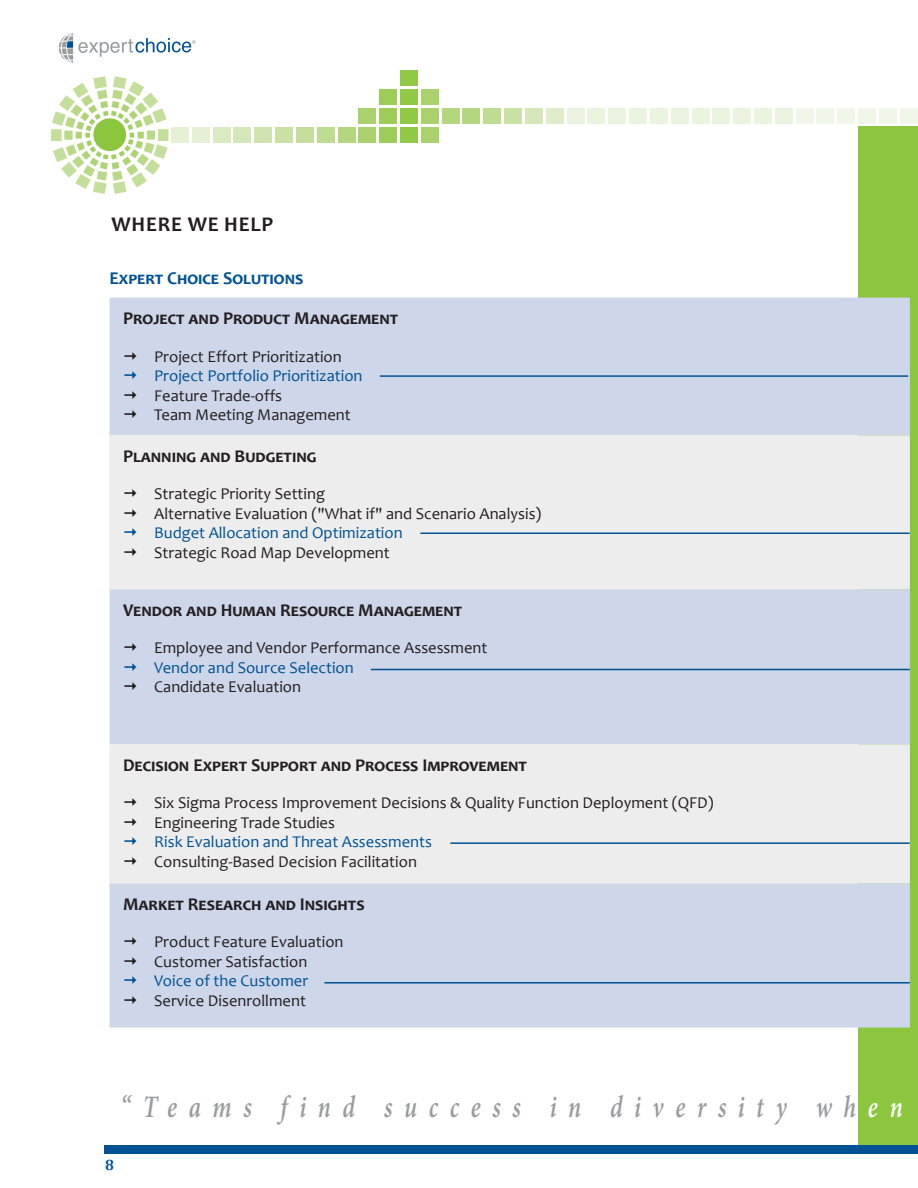
<style>
.page{position:relative;width:918px;height:1188px;background:#fff}
.page>*{position:absolute;margin:0;border:0;box-sizing:border-box;transform-origin:0 0}
.t1{font:italic 600 31.2px "Minion Pro";letter-spacing:.485em;color:#9b9ca0;scale:.77 1}
.t2{font:700 21px "Candara";color:#231f20}
.t3{font:700 18px "Candara";letter-spacing:.065em;color:#231f20}
.t4{font:700 18px "Candara";letter-spacing:.015em;color:#231f20}
.t5{font:700 18px "Candara";letter-spacing:.04em;color:#231f20}
.t6{font:700 18px "Candara";color:#005294}
.t7{font:16.5px/19.5px "Candara";color:#231f20}
.t8{font:16.5px "Candara";color:#005294}
.t9{font:700 15px "Cambria";color:#005294}
.s1{color:#fff}
</style>
<div class="page">
<div style="left:338px;top:127px;width:17px;height:16px;background:#b3d67f"></div>
<div style="left:234px;top:127px;width:17px;height:16px;background:#d5e7b8"></div>
<div style="left:254px;top:127px;width:18px;height:16px;background:#cfe4ae"></div>
<div style="left:275px;top:127px;width:18px;height:16px;background:#c9e1a4"></div>
<div style="left:296px;top:127px;width:18px;height:16px;background:#c4df9b"></div>
<div style="left:317px;top:127px;width:17px;height:16px;background:#bedc92"></div>
<div style="left:213px;top:127px;width:17px;height:16px;background:#daeac1"></div>
<div style="left:192px;top:127px;width:17px;height:16px;background:#e5f0d5"></div>
<div style="left:421px;top:127px;width:18px;height:16px;background:#a9d26c"></div>
<div style="left:400px;top:127px;width:18px;height:16px;background:#91c846"></div>
<div style="left:379px;top:127px;width:18px;height:16px;background:#9dcd58"></div>
<div style="left:359px;top:127px;width:17px;height:16px;background:#a9d26c"></div>
<div style="left:400px;top:70px;width:18px;height:16px;background:#91c846"></div>
<div style="left:421px;top:89px;width:18px;height:16px;background:#a9d26c"></div>
<div style="left:400px;top:89px;width:18px;height:16px;background:#91c846"></div>
<div style="left:379px;top:89px;width:18px;height:16px;background:#9dcd58"></div>
<div style="left:421px;top:108px;width:18px;height:16px;background:#a9d26c"></div>
<div style="left:400px;top:108px;width:18px;height:16px;background:#91c846"></div>
<div style="left:379px;top:108px;width:18px;height:16px;background:#9dcd58"></div>
<div style="left:359px;top:108px;width:17px;height:16px;background:#a9d26c"></div>
<div style="left:442px;top:108px;width:17px;height:16px;background:#b3d67f"></div>
<div style="left:463px;top:108px;width:17px;height:16px;background:#b3d67f"></div>
<div style="left:484px;top:108px;width:17px;height:16px;background:#bedc92"></div>
<div style="left:504px;top:108px;width:18px;height:16px;background:#c9e1a4"></div>
<div style="left:525px;top:108px;width:18px;height:16px;background:#d5e7b8"></div>
<div style="left:629px;top:108px;width:18px;height:16px;background:#ebf4de"></div>
<div style="left:609px;top:108px;width:17px;height:16px;background:#ebf4de"></div>
<div style="left:588px;top:108px;width:17px;height:16px;background:#ebf4de"></div>
<div style="left:567px;top:108px;width:17px;height:16px;background:#ebf4de"></div>
<div style="left:546px;top:108px;width:17px;height:16px;background:#dfedcb"></div>
<div style="left:650px;top:108px;width:18px;height:16px;background:#ebf4de"></div>
<div style="left:671px;top:108px;width:17px;height:16px;background:#ebf4de"></div>
<div style="left:692px;top:108px;width:17px;height:16px;background:#ebf4de"></div>
<div style="left:713px;top:108px;width:17px;height:16px;background:#ebf4de"></div>
<div style="left:733px;top:108px;width:18px;height:16px;background:#ebf4de"></div>
<div style="left:754px;top:108px;width:18px;height:16px;background:#ebf4de"></div>
<div style="left:775px;top:108px;width:18px;height:16px;background:#ebf4de"></div>
<div style="left:796px;top:108px;width:17px;height:16px;background:#f1f7e8"></div>
<div style="left:817px;top:108px;width:17px;height:16px;background:#f1f7e8"></div>
<div style="left:838px;top:108px;width:17px;height:16px;background:#f1f7e8"></div>
<div style="left:858px;top:108px;width:18px;height:16px;background:#f1f7e8"></div>
<div style="left:879px;top:108px;width:18px;height:16px;background:#f1f7e8"></div>
<div style="left:900px;top:108px;width:18px;height:16px;background:#f1f7e8"></div>
<div style="left:171px;top:127px;width:17px;height:16px;background:#e5f0d5"></div>
<div style="left:858px;top:126px;width:60px;height:1024px;background:#8bc63e"></div>
<div style="left:158px;top:129px;width:10px;height:12px;background:#c4df9b"></div>
<div style="left:51px;top:129px;width:11px;height:12px;background:#c4df9b"></div>
<svg style="left:52px;top:76px;width:115px;height:118px"></svg>
<svg style="left:59px;top:33px;width:137px;height:30px"></svg>
<div style="left:104px;top:1145px;width:814px;height:9px;background:#005294"></div>
<div style="left:110px;top:298px;width:800px;height:730px;background:#ced6e9"></div>
<svg style="left:110px;top:435px;width:800px;height:448px;background:#e2e4ec"></svg>
<hr style="left:380px;top:375px;width:528px;height:2px;background:#005294">
<hr style="left:420px;top:532px;width:490px;height:2px;background:#005294">
<hr style="left:371px;top:669px;width:539px;height:1px;background:#005294">
<hr style="left:450px;top:842px;width:460px;height:2px;background:#005294">
<hr style="left:324px;top:982px;width:586px;height:2px;background:#005294">
<svg style="left:124px;top:352px;width:12px;height:8px"></svg>
<svg style="left:124px;top:371px;width:12px;height:8px"></svg>
<svg style="left:124px;top:391px;width:12px;height:8px"></svg>
<svg style="left:124px;top:410px;width:12px;height:8px"></svg>
<svg style="left:124px;top:489px;width:12px;height:8px"></svg>
<svg style="left:124px;top:509px;width:12px;height:8px"></svg>
<svg style="left:124px;top:528px;width:12px;height:8px"></svg>
<svg style="left:124px;top:548px;width:12px;height:8px"></svg>
<svg style="left:124px;top:643px;width:12px;height:8px"></svg>
<svg style="left:124px;top:663px;width:12px;height:8px"></svg>
<svg style="left:124px;top:682px;width:12px;height:8px"></svg>
<svg style="left:124px;top:798px;width:12px;height:8px"></svg>
<svg style="left:124px;top:818px;width:12px;height:8px"></svg>
<svg style="left:124px;top:837px;width:12px;height:8px"></svg>
<svg style="left:124px;top:857px;width:12px;height:8px"></svg>
<svg style="left:124px;top:937px;width:12px;height:8px"></svg>
<svg style="left:124px;top:957px;width:12px;height:8px"></svg>
<svg style="left:124px;top:976px;width:12px;height:8px"></svg>
<svg style="left:124px;top:996px;width:12px;height:8px"></svg>
<p class="t2" style="left:111px;top:212px;width:47px">Where</p>
<p class="t2" style="left:188px;top:212px;width:87px">we Help</p>
<p class="t6" style="left:110px;top:268px;width:195px">Expert Choice Solutions</p>
<p class="t3" style="left:123px;top:307px;width:277px">Project and Product Management</p>
<p class="t7" style="left:154px;top:347px;width:189px">Project Effort Prioritization</p>
<p class="t8" style="left:154px;top:366px;width:210px">Project Portfolio Prioritization</p>
<p class="t7" style="left:154px;top:386px;width:198px">Feature Trade-offs<br>Team Meeting Management</p>
<p class="t3" style="left:123px;top:445px;width:195px">Planning and Budgeting</p>
<p class="t7" style="left:154px;top:484px;width:389px">Strategic Priority Setting<br>Alternative Evaluation ("What if" and Scenario Analysis)</p>
<p class="t8" style="left:154px;top:523px;width:250px">Budget Allocation and Optimization</p>
<p class="t7" style="left:154px;top:543px;width:237px">Strategic Road Map Development</p>
<p class="t3" style="left:123px;top:599px;width:341px">Vendor and Human Resource Management</p>
<p class="t7" style="left:154px;top:638px;width:335px">Employee and Vendor Performance Assessment</p>
<p class="t8" style="left:154px;top:657px;width:201px">Vendor and Source Selection</p>
<p class="t7" style="left:154px;top:677px;width:148px">Candidate Evaluation</p>
<p class="t4" style="left:123px;top:754px;width:406px">Decision Expert Support and Process Improvement</p>
<p class="t7" style="left:154px;top:793px;width:561px">Six Sigma Process Improvement Decisions &amp; Quality Function Deployment (QFD)<br>Engineering Trade Studies</p>
<p class="t8" style="left:154px;top:832px;width:279px">Risk Evaluation and Threat Assessments</p>
<p class="t7" style="left:154px;top:852px;width:264px">Consulting-Based Decision Facilitation</p>
<p class="t5" style="left:123px;top:893px;width:243px">Market Research and Insights</p>
<p class="t7" style="left:154px;top:932px;width:191px">Product Feature Evaluation<br>Customer Satisfaction</p>
<p class="t8" style="left:154px;top:971px;width:156px">Voice of the Customer</p>
<p class="t7" style="left:154px;top:991px;width:153px">Service Disenrollment</p>
<h1 class="t1" style="left:121px;top:1085px;width:1017px">“Teams find success in diversity wh<span class="s1">en</span></h1>
<p class="t9" style="left:105px;top:1156px;width:10px">8</p>
</div>
